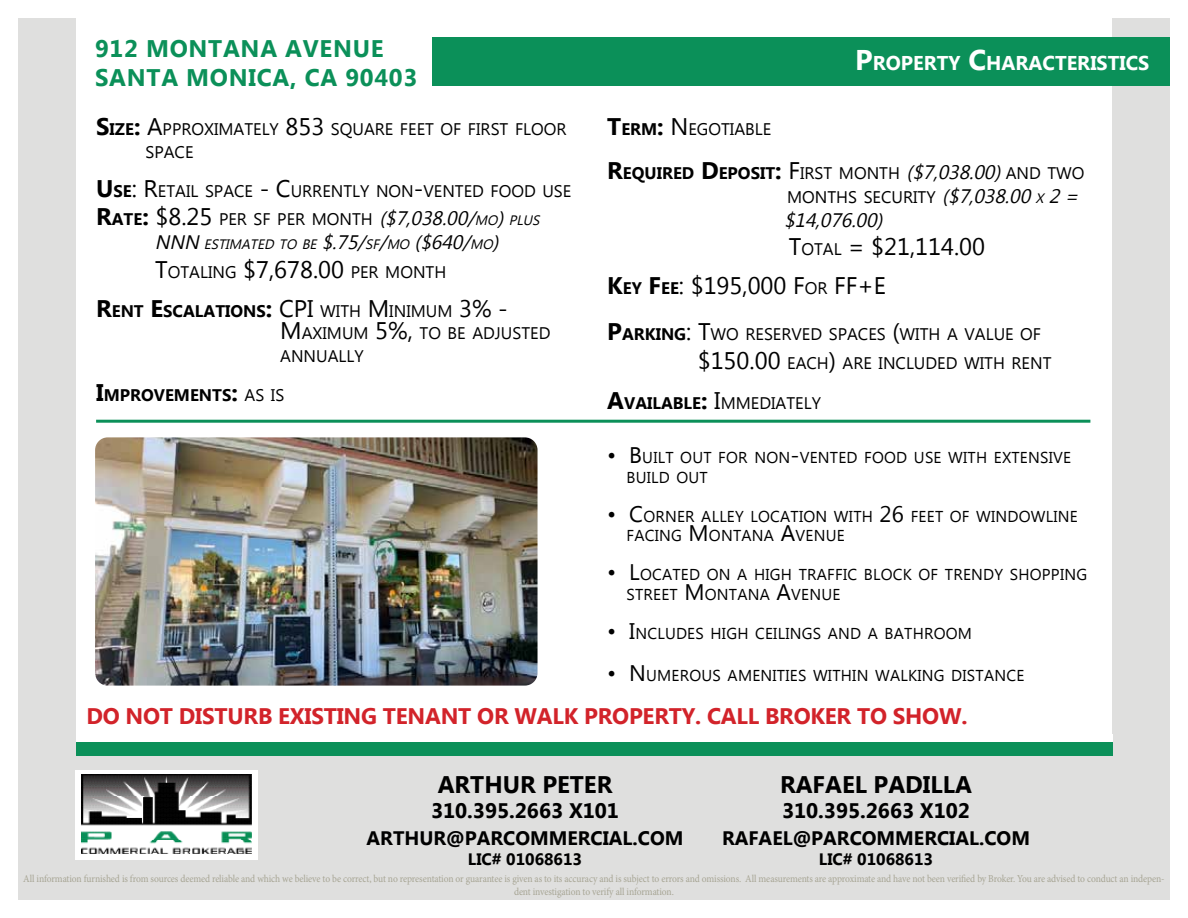
<style>
.page{position:relative;width:1188px;height:918px;background:#fff}
.page>*{position:absolute;margin:0;border:0;box-sizing:border-box;transform-origin:0 0}
.t1{font:24px/39px "Microsoft Tai Le";color:#000}
.t2{font:700 24px/28.8px "Microsoft Tai Le";letter-spacing:.03em;color:#0b9059}
.t3{font:700 24px "Microsoft Tai Le";color:#000}
.t4{font:700 22.5px "Microsoft Tai Le";letter-spacing:-.01em;color:#d2232a}
.t5{font:700 21px "Microsoft Tai Le";color:#000}
.t6{font:700 19.95px "Microsoft Tai Le";color:#fff}
.t7{font:700 19.5px "Microsoft Tai Le";color:#000}
.t8{font:italic 19.5px "Microsoft Tai Le";color:#000}
.t9{font:16.8px/22.5px "Microsoft Tai Le";color:#000}
.t10{font:700 16.8px "Microsoft Tai Le";color:#000}
.t11{font:700 16.5px "Microsoft Tai Le";color:#000}
.t12{font:15.75px/19.5px "Microsoft Tai Le";letter-spacing:.015em;color:#000}
.t13{font:italic 13.65px "Microsoft Tai Le";color:#000}
.t14{font:10.5px/12.6px "Minion Pro";letter-spacing:-.015em;color:#a7a594;text-align:center;scale:.91 1}
.s1{font-size:28.5px}
.s2{font-weight:700;font-size:24px}
.s3{font-weight:700}
.s4{font-size:24px}
.s5{font-style:italic;font-size:19.5px}
.s6{font-style:italic;font-size:13.65px}
.s7{font-size:19.5px}
.s8{font-weight:400}
.s9{font-size:16.8px}
.s10{font-weight:700;font-size:16.8px}
.s11{font-size:22.5px}
</style>
<div class="page">
<div style="left:1112px;top:18px;width:58px;height:734px;background:#dfdfde"></div>
<div style="left:432px;top:38px;width:737px;height:48px;background:#0b9059"></div>
<div style="left:18px;top:752px;width:1152px;height:148px;background:#dfdfde"></div>
<div style="left:76px;top:743px;width:1036px;height:13px;background:#0b9059"></div>
<div style="left:76px;top:770px;width:182px;height:90px;background:#fff"></div>
<img style="left:82px;top:775px;width:169px;height:79px">
<hr style="left:96px;top:420px;width:994px;height:3px;background:#0b9059">
<img style="left:95px;top:437px;width:443px;height:249px">
<h1 class="t2" style="left:95px;top:36px;width:324px">912 MONTANA AVENUE<br>SANTA MONICA, CA 90403</h1>
<p class="t6" style="left:855px;top:51px;width:294px"><span class="s1">P</span>ROPERTY <span class="s1">C</span>HARACTERISTICS</p>
<p class="t9" style="left:145px;top:119px;width:423px;text-indent:-49px"><span class="s2">S</span><span class="s3">IZE</span><span class="s2">:</span> <span class="s4">A</span>PPROXIMATELY <span class="s4">853</span> SQUARE FEET OF FIRST FLOOR<br>SPACE</p>
<p class="t9" style="left:96px;top:177px;width:477px;line-height:28.8px"><span class="s2">U</span><span class="s3">SE</span><span class="s4">: R</span>ETAIL SPACE <span class="s4">- C</span>URRENTLY NON<span class="s4">-</span>VENTED FOOD USE<br><span class="s2">R</span><span class="s3">ATE</span><span class="s2">:</span> <span class="s4">$8.25</span> PER SF PER M ONTH <span class="s5">($7,038.00/</span><span class="s6">MO</span><span class="s5">)</span><span class="s6">PLUS</span></p>
<p class="t8" style="left:155px;top:231px;width:16px">NNN</p>
<p class="t13" style="left:204px;top:236px;width:301px">ESTIMATED TO B E <span class="s7">$.75/</span>SF<span class="s7">/</span>M O <span class="s7">($640/</span>M O<span class="s7">)</span></p>
<p class="t9" style="left:155px;top:262px;width:293px"><span class="s4">T</span>OTALING <span class="s4">$7,678.00</span> PER M ONTH</p>
<p class="t9" style="left:280px;top:301px;width:272px;text-indent:-184px"><span class="s2">R</span><span class="s3">ENT</span> <span class="s2">E</span><span class="s3">SCALATIONS</span><span class="s2">:</span> <span class="s4">CPI</span> WITH <span class="s4">M</span>INIM UM <span class="s4">3% -<br>M</span>AXIM UM <span class="s4">5%,</span> TO BE ADJUSTED<br>ANNUALLY</p>
<p class="t10" style="left:96px;top:385px;width:190px"><span class="s4">I</span>MPROVEMENTS<span class="s4">:</span> <span class="s8">AS IS</span></p>
<p class="t9" style="left:607px;top:119px;width:165px"><span class="s2">T</span><span class="s3">ERM</span><span class="s2">:</span> <span class="s4">N</span> EGOTIABLE</p>
<p class="t9" style="left:607px;top:162px;width:479px;line-height:24px;text-align:right"><span class="s2">R</span><span class="s3">EQUIRED</span> <span class="s2">D</span> <span class="s3">EPOSIT</span><span class="s2">:</span> <span class="s4">F</span>IRST M ONTH <span class="s5">($7,038.00)</span>AND TWO<br>M ONTHS SECURITY <span class="s5">($7,038.00</span> <span class="s6">X</span> <span class="s5">2 =</span></p>
<p class="t8" style="left:784px;top:209px;width:105px">$14,076.00)</p>
<h1 class="t1" style="left:607px;top:229px;width:379px;text-indent:182px">T<span class="s9">OTAL</span> = $21,114.00<br><span class="s3">K</span><span class="s10">EY</span> <span class="s3">F</span><span class="s10">EE</span>: $195,000 F<span class="s9">OR</span> FF +E</h1>
<p class="t9" style="left:698px;top:320px;width:355px;line-height:28.8px;text-indent:-91px"><span class="s2">P</span><span class="s3">ARKING</span><span class="s4">: T</span>WO RESERVED SPACES <span class="s4">(</span>WITH A VALUE OF <span class="s4">$150.00</span> EACH<span class="s4">)</span> ARE INCLUDED WITH RENT</p>
<p class="t9" style="left:607px;top:393px;width:215px"><span class="s2">A</span><span class="s3">VAILABLE</span><span class="s2">:</span> <span class="s4">I</span>MM EDIATELY</p>
<p class="t12" style="left:626px;top:449px;width:446px;text-indent:-19px"><span class="s11">• B</span>UILT OUT FOR NON<span class="s11">-</span>VENTED FOOD USE WITH EXTENSIVE<br>BUILD OUT</p>
<p class="t12" style="left:626px;top:507px;width:453px;text-indent:-19px"><span class="s11">• C</span>ORNER ALLEY LOCATION WITH <span class="s11">26</span> FEET OF WINDOWLINE<br>FACING <span class="s11">M</span>ONTANA <span class="s11">A</span>VENUE</p>
<p class="t12" style="left:626px;top:566px;width:462px;text-indent:-19px"><span class="s11">• L</span>OCATED ON A HIGH TRAFFIC BLOCK OF TRENDY SHOPPING<br>STREET <span class="s11">M</span>ONTANA <span class="s11">A</span>VENUE</p>
<p class="t12" style="left:607px;top:624px;width:363px"><span class="s11">• I</span>NCLUDES HIGH CEILINGS AND A BATHROOM</p>
<p class="t12" style="left:607px;top:666px;width:419px"><span class="s11">• N</span> UM EROUS AM ENITIES WITHIN WALKING DISTANCE</p>
<h2 class="t4" style="left:86px;top:703px;width:883px">DO NOT DISTURB EXISTING TENANT OR WALK PROPERTY. CALL BROKER TO SHOW.</h2>
<h1 class="t3" style="left:438px;top:771px;width:176px">ARTHUR PETER</h1>
<p class="t5" style="left:431px;top:799px;width:189px">310.395.2663 X101</p>
<p class="t7" style="left:367px;top:827px;width:318px">ARTHUR@PARCOMMERCIAL.COM</p>
<p class="t11" style="left:468px;top:850px;width:116px">LIC# 01068613</p>
<h1 class="t3" style="left:780px;top:771px;width:193px">RAFAEL PADILLA</h1>
<p class="t5" style="left:782px;top:799px;width:189px">310.395.2663 X102</p>
<p class="t7" style="left:722px;top:827px;width:309px">RAFAEL@PARCOMMERCIAL.COM</p>
<p class="t11" style="left:819px;top:850px;width:116px">LIC# 01068613</p>
<p class="t14" style="left:23px;top:873px;width:1256px">All information furnished is from sources deemed reliable and which we believe to be correct, but no representation or guarantee is given as to its accuracy and is subject to errors and omissions. All measurements are approximate and have not been verified by Broker. You are advised to conduct an indepen&shy;dent investigation to verify all information.</p>
</div>
